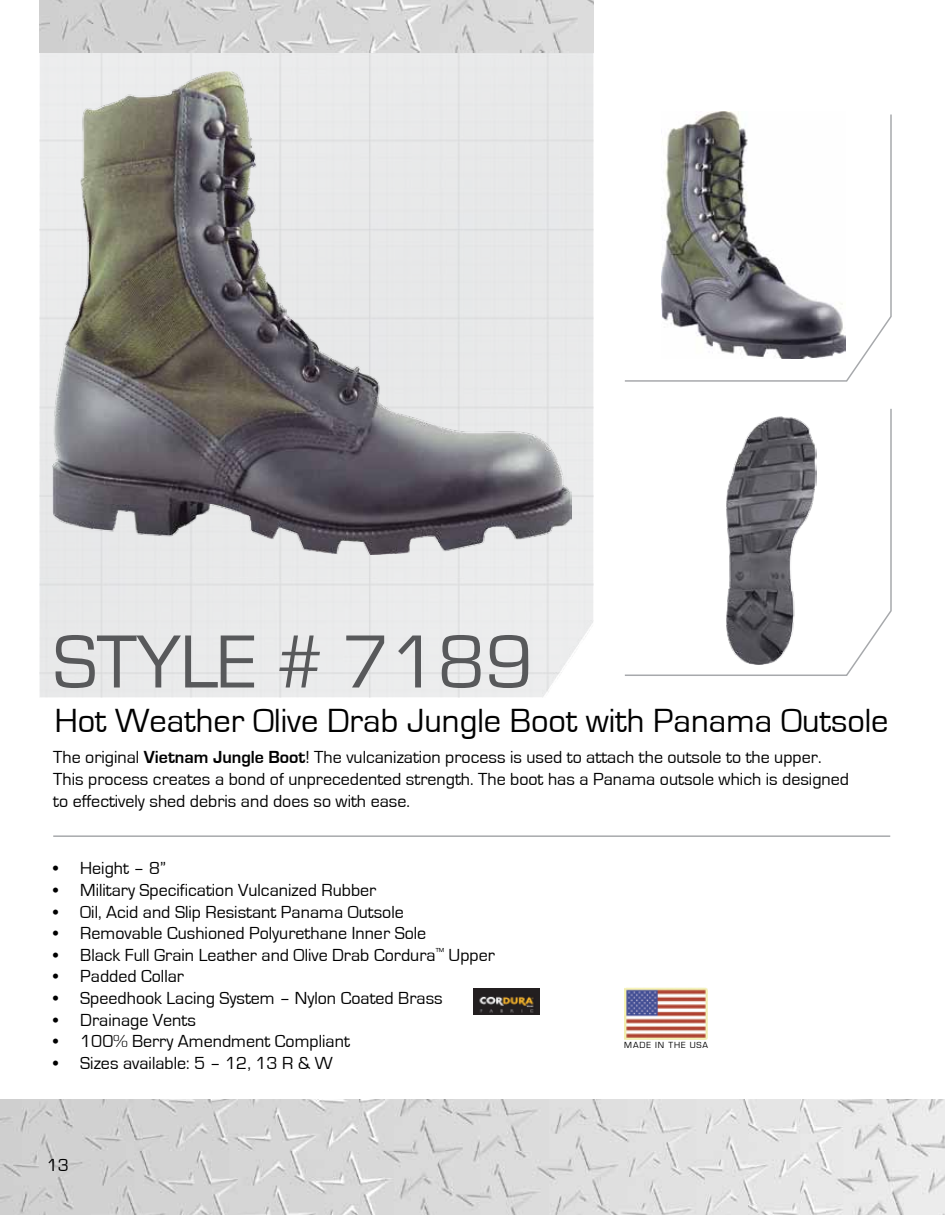
<style>
.page{position:relative;width:945px;height:1215px;background:#fff}
.page>*{position:absolute;margin:0;border:0;box-sizing:border-box;transform-origin:0 0}
.t1{font:78px "Eurostile";letter-spacing:-.005em;color:#58595b}
.t2{font:34.5px "Eurostile";color:#000}
.t3{font:18px/21.6px "Eurostile";color:#000}
.t4{font:9.15px "Eurostile";letter-spacing:.1em;color:#000}
.s1{font-weight:700}
</style>
<div class="page">
<img style="left:624px;top:987px;width:83px;height:52px">
<div style="left:40px;top:53px;width:553px;height:644px;background:#eaeaeb"></div>
<img style="left:39px;top:0;width:554px;height:53px">
<hr style="left:53px;top:835px;width:837px;height:2px;background:#a7a9ac">
<img style="left:52px;top:72px;width:520px;height:482px">
<svg style="left:624px;top:113px;width:268px;height:269px"></svg>
<svg style="left:624px;top:408px;width:268px;height:268px"></svg>
<img style="left:726px;top:415px;width:90px;height:249px">
<img style="left:473px;top:988px;width:66px;height:27px">
<img style="left:0;top:1099px;width:945px;height:116px">
<h1 class="t1" style="left:53px;top:620px;width:482px">STYLE # 7189</h1>
<h2 class="t2" style="left:55px;top:702px;width:835px">Hot Weather Olive Drab Jungle Boot with Panama Outsole</h2>
<p class="t3" style="left:53px;top:747px;width:797px">The original <span class="s1">Vietnam Jungle Boot</span>! The vulcanization process is used to attach the outsole to the upper.<br>This process creates a bond of unprecedented strength. The boot has a Panama outsole which is designed to effectively shed debris and does so with ease.</p>
<p class="t3" style="left:53px;top:858px;width:114px">• Height – 8”</p>
<p class="t3" style="left:53px;top:880px;width:325px">• Military Specification Vulcanized Rubber</p>
<p class="t3" style="left:53px;top:901px;width:352px">• Oil, Acid and Slip Resistant Panama Outsole</p>
<p class="t3" style="left:53px;top:923px;width:375px">• Removable Cushioned Polyurethane Inner Sole</p>
<p class="t3" style="left:53px;top:944px;width:443px">• Black Full Grain Leather and Olive Drab Cordura<sup>™</sup> Upper</p>
<p class="t3" style="left:53px;top:966px;width:132px">• Padded Collar</p>
<p class="t3" style="left:53px;top:988px;width:391px">• Speedhook Lacing System – Nylon Coated Brass</p>
<p class="t3" style="left:53px;top:1009px;width:144px">• Drainage Vents</p>
<p class="t3" style="left:53px;top:1031px;width:298px">• 100% Berry Amendment Compliant</p>
<p class="t3" style="left:53px;top:1052px;width:281px">• Sizes available: 5 – 12, 13 R &amp; W</p>
<p class="t3" style="left:46px;top:1155px;width:24px">21 3</p>
<p class="t4" style="left:624px;top:1041px;width:85px">MADE IN THE USA</p>
</div>
